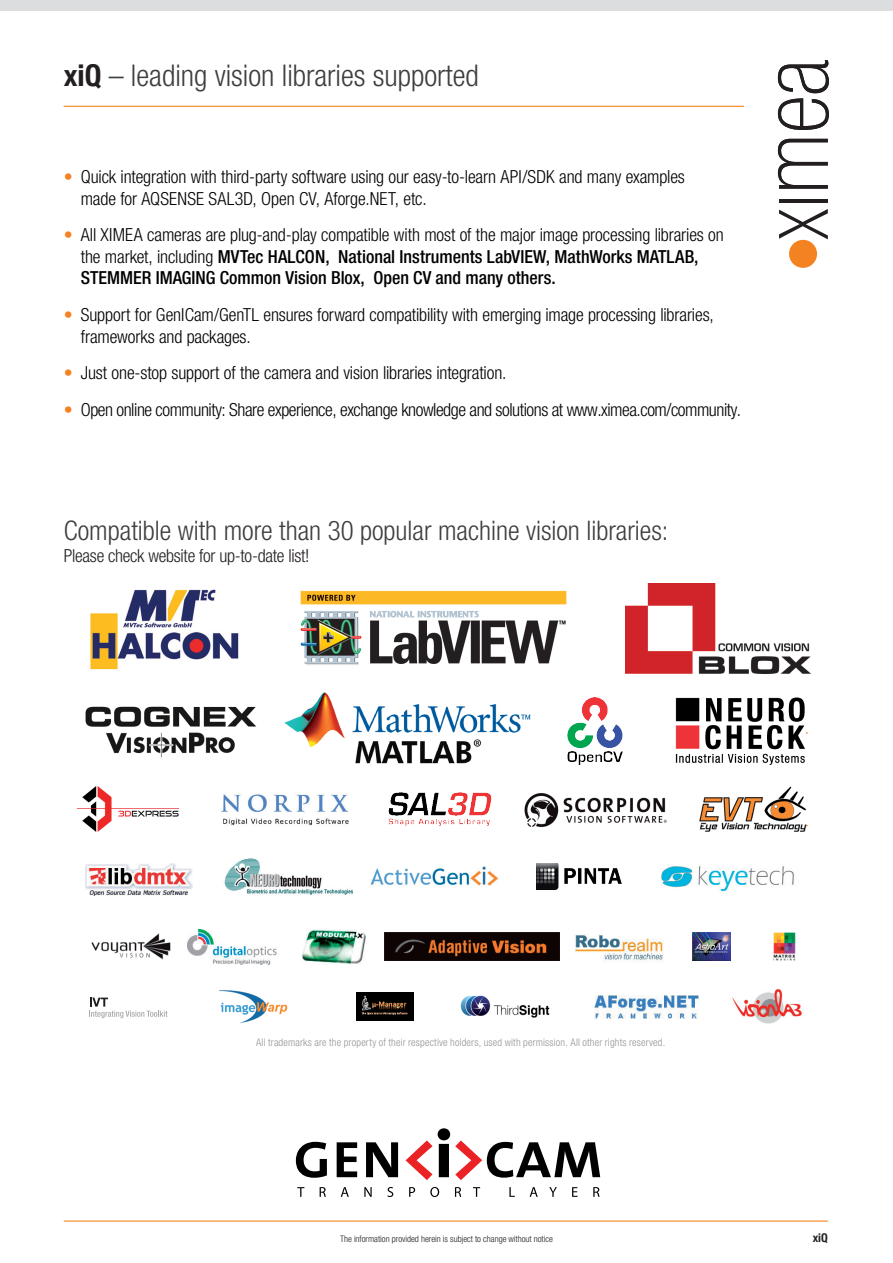
<style>
.page{position:relative;width:893px;height:1263px;background:#fff}
.page>*{position:absolute;margin:0;border:0;box-sizing:border-box;transform-origin:0 0}
.t1{font:300 condensed 30px "Helvetica Neue LT Com";color:#3e3e3f}
.t2{font:300 condensed 27px "Helvetica Neue LT Com";color:#3e3e3f}
.t3{font:300 condensed 18px/21.6px "Helvetica Neue LT Com";letter-spacing:-.01em;color:#000}
.t4{font:500 condensed 18px/21.6px "Helvetica Neue LT Com";color:#000}
.t5{font:300 condensed 18px "Helvetica Neue LT Com";letter-spacing:-.015em;color:#231f20}
.t6{font:700 condensed 12px "Helvetica Neue LT Com";color:#231f20}
.t7{font:300 condensed 10.5px "Helvetica Neue LT Com";letter-spacing:.02em;color:#939598}
.t8{font:300 condensed 9px "Helvetica Neue LT Com";color:#231f20}
.s1{font-weight:700;color:#231f20}
.s2{color:#f58220}
.s3{font-weight:300;color:#f58220}
.s4{font-weight:300}
</style>
<div class="page">
<div style="left:789px;top:240px;width:28px;height:28px;background:#f58220;border-radius:50%"></div>
<svg style="left:779px;top:209px;width:49px;height:30px"></svg>
<hr style="left:779px;top:199px;width:49px;height:4px;background:#231f20">
<svg style="left:778px;top:139px;width:50px;height:50px"></svg>
<svg style="left:778px;top:60px;width:51px;height:70px"></svg>
<svg style="left:296px;top:1142px;width:31px;height:36px"></svg>
<svg style="left:337px;top:1142px;width:20px;height:35px"></svg>
<svg style="left:366px;top:1142px;width:32px;height:35px"></svg>
<svg style="left:406px;top:1140px;width:26px;height:40px"></svg>
<svg style="left:438px;top:1128px;width:162px;height:52px"></svg>
<svg style="left:297px;top:1187px;width:7px;height:10px"></svg>
<svg style="left:320px;top:1187px;width:6px;height:10px"></svg>
<svg style="left:341px;top:1187px;width:8px;height:10px"></svg>
<svg style="left:364px;top:1187px;width:8px;height:10px"></svg>
<svg style="left:387px;top:1187px;width:6px;height:10px"></svg>
<svg style="left:409px;top:1187px;width:6px;height:10px"></svg>
<svg style="left:430px;top:1187px;width:9px;height:10px"></svg>
<svg style="left:455px;top:1187px;width:6px;height:10px"></svg>
<svg style="left:473px;top:1187px;width:7px;height:10px"></svg>
<svg style="left:509px;top:1187px;width:6px;height:10px"></svg>
<svg style="left:530px;top:1187px;width:8px;height:10px"></svg>
<svg style="left:549px;top:1187px;width:8px;height:10px"></svg>
<svg style="left:572px;top:1187px;width:6px;height:10px"></svg>
<svg style="left:593px;top:1187px;width:7px;height:10px"></svg>
<hr style="left:64px;top:1220px;width:764px;height:1px;background:#f58220">
<hr style="left:64px;top:106px;width:680px;height:1px;background:#f58220">
<svg style="left:89px;top:997px;width:79px;height:21px"></svg>
<img style="left:220px;top:990px;width:68px;height:34px">
<img style="left:86px;top:863px;width:107px;height:33px">
<img style="left:460px;top:995px;width:90px;height:23px">
<img style="left:224px;top:858px;width:130px;height:37px">
<img style="left:370px;top:866px;width:128px;height:20px">
<img style="left:661px;top:866px;width:133px;height:26px">
<img style="left:536px;top:863px;width:85px;height:26px">
<img style="left:78px;top:786px;width:100px;height:45px">
<img style="left:699px;top:786px;width:107px;height:45px">
<img style="left:221px;top:794px;width:128px;height:32px">
<img style="left:388px;top:792px;width:104px;height:34px">
<img style="left:524px;top:793px;width:143px;height:35px">
<img style="left:594px;top:995px;width:105px;height:23px">
<img style="left:356px;top:993px;width:58px;height:28px">
<img style="left:693px;top:932px;width:37px;height:29px">
<img style="left:385px;top:932px;width:175px;height:29px">
<img style="left:187px;top:929px;width:90px;height:35px">
<img style="left:302px;top:929px;width:64px;height:35px">
<img style="left:575px;top:934px;width:88px;height:26px">
<img style="left:773px;top:932px;width:22px;height:29px">
<img style="left:91px;top:933px;width:80px;height:27px">
<img style="left:568px;top:697px;width:55px;height:68px">
<img style="left:284px;top:692px;width:247px;height:72px">
<img style="left:675px;top:697px;width:131px;height:68px">
<img style="left:85px;top:706px;width:172px;height:52px">
<img style="left:625px;top:584px;width:186px;height:90px">
<img style="left:300px;top:590px;width:267px;height:75px">
<img style="left:90px;top:589px;width:149px;height:81px">
<img style="left:732px;top:989px;width:70px;height:35px">
<div style="left:0;top:0;width:893px;height:11px;background:#dcdddf"></div>
<h1 class="t1" style="left:64px;top:58px;width:417px"><span class="s1">xiQ</span> – leading vision libraries supported</h1>
<p class="t3" style="left:81px;top:166px;width:606px;text-indent:-17px"><span class="s2">•</span> Quick integration with third-party software using our easy-to-learn API/SDK and many examples made for AQSENSE SAL3D, Open CV, Aforge.NET, etc.</p>
<p class="t4" style="left:81px;top:224px;width:644px;text-indent:-17px"><span class="s3">•</span> <span class="s4">All XIMEA cameras are plug-and-play compatible with most of the major image processing libraries on the market, including</span> MVTec HALCON, National Instruments LabVIEW, MathWorks MATLAB,<br>STEMMER IMAGING Common Vision Blox, Open CV and many others.</p>
<p class="t3" style="left:81px;top:304px;width:635px;text-indent:-17px"><span class="s2">•</span> Support for GenICam/GenTL ensures forward compatibility with emerging image processing libraries, frameworks and packages.</p>
<p class="t3" style="left:64px;top:362px;width:444px"><span class="s2">•</span> Just one-stop support of the camera and vision libraries integration.</p>
<p class="t3" style="left:64px;top:398px;width:679px"><span class="s2">•</span> Open online community: Share experience, exchange knowledge and solutions at www.ximea.com/community.</p>
<h2 class="t2" style="left:64px;top:515px;width:606px">Compatible with more than 30 popular machine vision libraries:</h2>
<p class="t5" style="left:64px;top:545px;width:247px">Please check website for up-to-date list!</p>
<p class="t7" style="left:256px;top:1036px;width:411px">All trademarks are the property of their respective holders, used with permission. All other rights reserved.</p>
<p class="t8" style="left:340px;top:1233px;width:214px">The information provided herein is subject to change without notice</p>
<p class="t6" style="left:813px;top:1230px;width:17px">xiQ</p>
</div>
